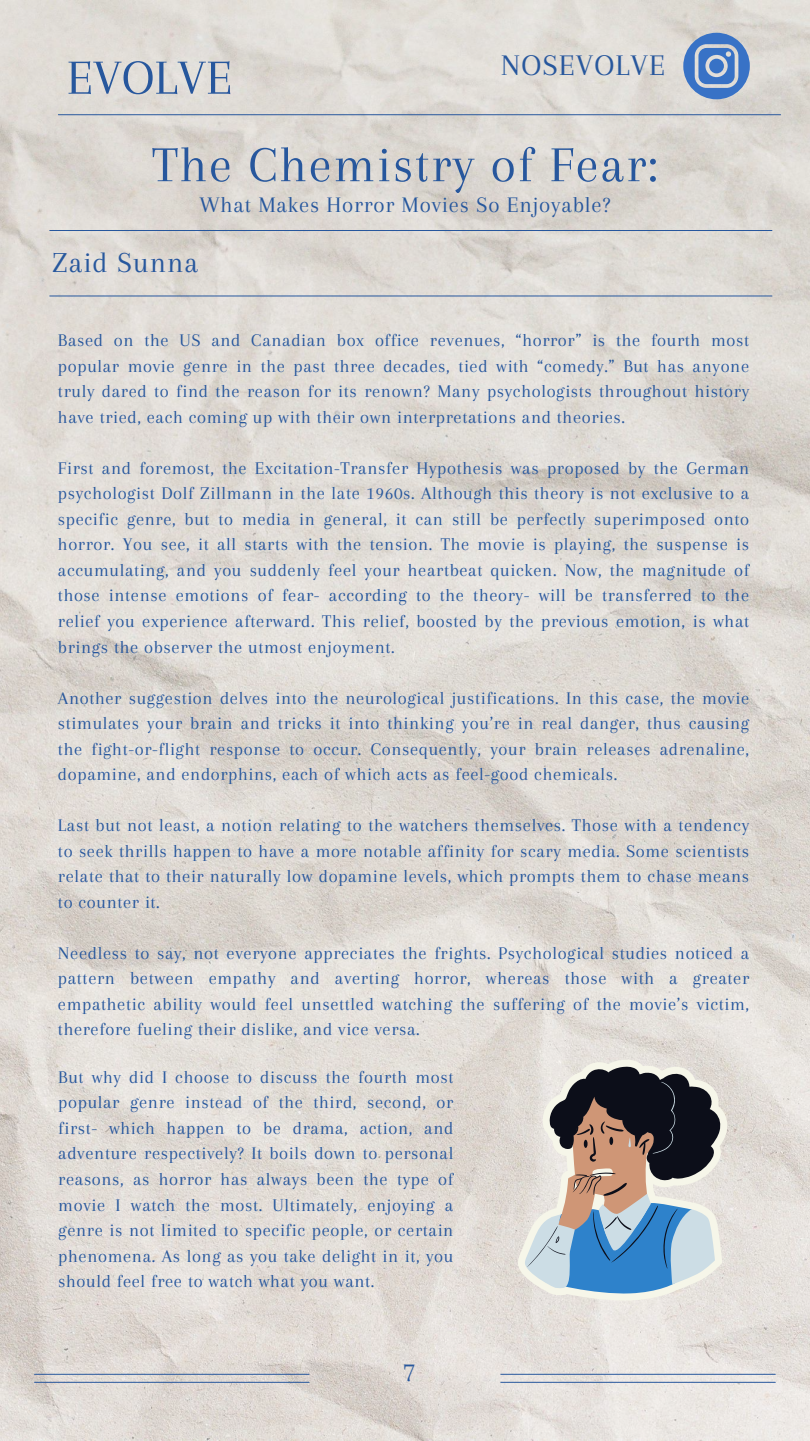
<style>
.page{position:relative;width:810px;height:1441px;background:#fff}
.page>*{position:absolute;margin:0;border:0;box-sizing:border-box;transform-origin:0 0}
.t1{font:52px "Arapey";letter-spacing:.035em;color:#27579d}
.t2{font:50.8px "Arapey";color:#27579d}
.t3{font:31px "Arapey";letter-spacing:.035em;color:#27579d}
.t4{font:30px "Arapey";letter-spacing:.035em;color:#27579d}
.t5{font:29px "Arapey";color:#27579d}
.t6{font:23px "Arapey";letter-spacing:.035em;color:#27579d}
.t7{font:18.5px/25.5px "Arapey";letter-spacing:.035em;color:#27579d;text-align:justify}
</style>
<div class="page">
<img style="left:0;top:0;width:810px;height:1440px">
<hr style="left:58px;top:114px;width:723px;height:1px;background:#27579d">
<hr style="left:50px;top:230px;width:722px;height:1px;background:#27579d">
<hr style="left:501px;top:1381px;width:274px;height:1px;background:#27579d">
<hr style="left:501px;top:1373px;width:274px;height:1px;background:#27579d">
<svg style="left:683px;top:33px;width:67px;height:66px"></svg>
<hr style="left:35px;top:1381px;width:274px;height:1px;background:#27579d">
<hr style="left:35px;top:1373px;width:274px;height:1px;background:#27579d">
<hr style="left:50px;top:295px;width:722px;height:1px;background:#27579d">
<svg style="left:518px;top:1059px;width:211px;height:241px;fill:#e5e0da"></svg>
<svg style="left:524px;top:1066px;width:197px;height:228px"></svg>
<h2 class="t2" style="left:67px;top:50px;width:167px">EVOLVE</h2>
<h3 class="t3" style="left:501px;top:48px;width:166px">NOSEVOLVE</h3>
<h1 class="t1" style="left:152px;top:136px;width:507px">The Chemistry of Fear:</h1>
<p class="t6" style="left:199px;top:192px;width:413px">What Makes Horror Movies So Enjoyable?</p>
<h3 class="t4" style="left:52px;top:246px;width:148px">Zaid Sunna</h3>
<p class="t7" style="left:58px;top:327px;width:693px">Based on the US and Canadian box office revenues, “horror” is the fourth most popular movie genre in the past three decades, tied with “comedy.” But has anyone truly dared to find the reason for its renown? Many psychologists throughout history have tried, each coming up with their own interpretations and theories.</p>
<p class="t7" style="left:58px;top:455px;width:693px">First and foremost, the Excitation-Transfer Hypothesis was proposed by the German psychologist Dolf Zillmann in the late 1960s. Although this theory is not exclusive to a specific genre, but to media in general, it can still be perfectly superimposed onto horror. You see, it all starts with the tension. The movie is playing, the suspense is accumulating, and you suddenly feel your heartbeat quicken. Now, the magnitude of those intense emotions of fear- according to the theory- will be transferred to the relief you experience afterward. This relief, boosted by the previous emotion, is what brings the observer the utmost enjoyment.</p>
<p class="t7" style="left:58px;top:684px;width:693px">Another suggestion delves into the neurological justifications. In this case, the movie stimulates your brain and tricks it into thinking you’re in real danger, thus causing the fight-or-flight response to occur. Consequently, your brain releases adrenaline, dopamine, and endorphins, each of which acts as feel-good chemicals.</p>
<p class="t7" style="left:58px;top:812px;width:693px">Last but not least, a notion relating to the watchers themselves. Those with a tendency to seek thrills happen to have a more notable affinity for scary media. Some scientists relate that to their naturally low dopamine levels, which prompts them to chase means to counter it.</p>
<p class="t7" style="left:58px;top:939px;width:693px">Needless to say, not everyone appreciates the frights. Psychological studies noticed a pattern between empathy and averting horror, whereas those with a greater empathetic ability would feel unsettled watching the suffering of the movie’s victim, therefore fueling their dislike, and vice versa.</p>
<p class="t7" style="left:58px;top:1064px;width:397px">But why did I choose to discuss the fourth most popular genre instead of the third, second, or first- which happen to be drama, action, and adventure respectively? It boils down to personal reasons, as horror has always been the type of movie I watch the most. Ultimately, enjoying a genre is not limited to specific people, or certain phenomena. As long as you take delight in it, you should feel free to watch what you want.</p>
<h3 class="t5" style="left:402px;top:1355px;width:15px">7</h3>
</div>
